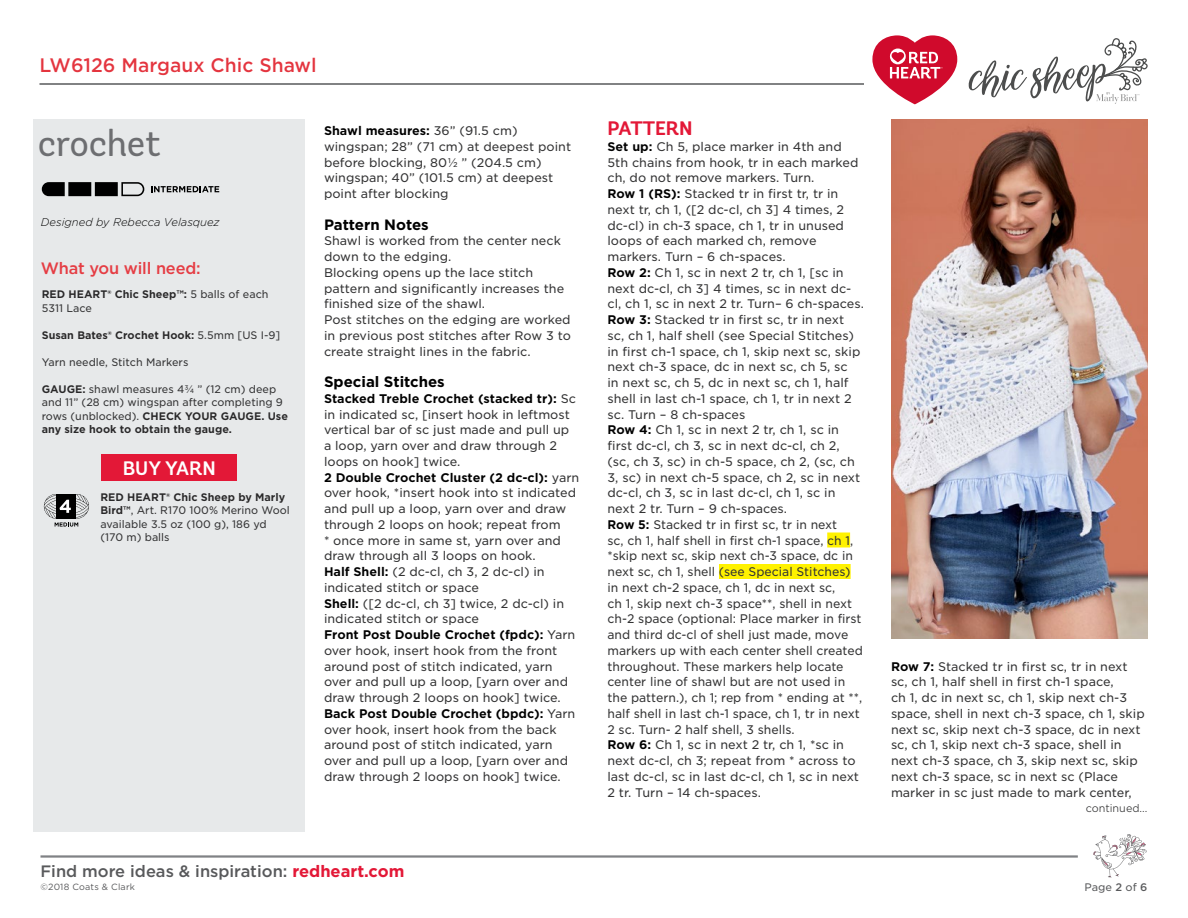
<style>
.page{position:relative;width:1188px;height:918px;background:#fff}
.page>*{position:absolute;margin:0;border:0;box-sizing:border-box;transform-origin:0 0}
.Crochet_Or_Knit{font:37.5px "Andes Rounded";letter-spacing:-.01em;color:#6d6e71}
.t1{font:700 19.5px "Andes Rounded";color:#e31837}
.Buy_Yarn{font:600 19.5px "Andes Rounded";color:#fff}
._2nd_Page_Jump_Text{font:500 18.75px "Gotham S Sm";color:#e4353f}
.t2{font:500 16.5px "Gotham";color:#58595b}
.What_You_Will_Need_H{font:500 16.5px "Gotham";letter-spacing:-.01em;color:#e53d44}
.Main_Body_Text{font:700 15px "Gotham";color:#000}
.Main_Body_Text-2{font:12px/15.8px "Gotham S Sm";color:#333334}
.Designed_By{font:italic 300 11.25px "Gotham Rounded";color:#000}
.What_You_Need_Body_T{font:10.5px/13.5px "Gotham S Sm";color:#333334}
.What_You_Need_Body_T-2{font:700 10.5px/13.5px "Gotham S Sm";color:#292829}
.Continued_On_Next_Pa{font:300 10.5px "Gotham S Sm";color:#333334}
.t3{font:10.5px "Gotham S Sm";color:#58595b}
.t4{font:9px "Gotham";letter-spacing:.02em;color:#58595b}
.s1{font-weight:400;color:#333334}
.s2{font-weight:700;color:#292829}
.s3{font-weight:700;color:#000}
.s4{font-weight:700;color:#e31837}
.s5{font-weight:500}
</style>
<div class="page">
<hr style="left:40px;top:855px;width:1038px;height:3px;background:#808285">
<svg style="left:1093px;top:834px;width:54px;height:43px"></svg>
<div style="left:33px;top:119px;width:272px;height:712px;background:#e7e9ea"></div>
<div style="left:827px;top:532px;width:23px;height:16px;background:#fff200"></div>
<div style="left:719px;top:564px;width:132px;height:15px;background:#fff200"></div>
<hr style="left:39px;top:83px;width:825px;height:2px;background:#58595b">
<svg style="left:151px;top:186px;width:68px;height:6px"></svg>
<svg style="left:42px;top:182px;width:103px;height:15px"></svg>
<div style="left:102px;top:454px;width:135px;height:27px;background:#e31837"></div>
<svg style="left:44px;top:494px;width:45px;height:33px"></svg>
<svg style="left:872px;top:35px;width:85px;height:69px"></svg>
<svg style="left:969px;top:38px;width:179px;height:66px"></svg>
<img style="left:891px;top:119px;width:257px;height:520px">
<p class="_2nd_Page_Jump_Text" style="left:39px;top:52px;width:279px">LW6126 Margaux Chic Shawl</p>
<p class="Crochet_Or_Knit" style="left:38px;top:120px;width:124px">crochet</p>
<p class="Designed_By" style="left:41px;top:214px;width:180px">Designed by Rebecca Velasquez</p>
<p class="What_You_Will_Need_H" style="left:41px;top:258px;width:161px">What you will need:</p>
<p class="What_You_Need_Body_T-2" style="left:42px;top:287px;width:228px">RED HEART® Chic Sheep™: <span class="s1">5 balls of each<br>5311 Lace</span></p>
<p class="What_You_Need_Body_T-2" style="left:42px;top:328px;width:240px">Susan Bates® Crochet Hook: <span class="s1">5.5mm [US I-9]</span></p>
<p class="What_You_Need_Body_T" style="left:42px;top:355px;width:148px">Yarn needle, Stitch Markers</p>
<p class="What_You_Need_Body_T" style="left:42px;top:382px;width:248px"><span class="s2">GAUGE:</span> shawl measures 4¾ ” (12 cm) deep and 11” (28 cm) wingspan after completing 9 rows (unblocked). <span class="s2">CHECK YOUR GAUGE. Use any size hook to obtain the gauge.</span></p>
<p class="Buy_Yarn" style="left:123px;top:456px;width:94px">BUY YARN</p>
<p class="What_You_Need_Body_T" style="left:100px;top:490px;width:191px"><span class="s2">RED HEART® Chic Sheep by Marly<br>Bird™</span>, Art. R170 100% Merino Wool available 3.5 oz (100 g), 186 yd (170 m) balls</p>
<p class="Main_Body_Text-2" style="left:324px;top:122px;width:249px"><span class="s3">Shawl measures:</span> 36” (91.5 cm) wingspan; 28” (71 cm) at deepest point before blocking, 80½ ” (204.5 cm) wingspan; 40” (101.5 cm) at deepest point after blocking</p>
<p class="Main_Body_Text" style="left:324px;top:214px;width:106px">Pattern Notes</p>
<p class="Main_Body_Text-2" style="left:324px;top:233px;width:238px">Shawl is worked from the center neck down to the edging.</p>
<p class="Main_Body_Text-2" style="left:324px;top:264px;width:242px">Blocking opens up the lace stitch pattern and significantly increases the finished size of the shawl.</p>
<p class="Main_Body_Text-2" style="left:324px;top:311px;width:248px;text-align:justify">Post stitches on the edging are worked in previous post stitches after Row 3 to create straight lines in the fabric.</p>
<p class="Main_Body_Text" style="left:324px;top:372px;width:122px">Special Stitches</p>
<p class="Main_Body_Text-2" style="left:324px;top:390px;width:254px"><span class="s3">Stacked Treble Crochet (stacked tr):</span> Sc in indicated sc, [insert hook in leftmost vertical bar of sc just made and pull up a loop, yarn over and draw through 2 loops on hook] twice.</p>
<p class="Main_Body_Text-2" style="left:324px;top:469px;width:257px"><span class="s3">2 Double Crochet Cluster (2 dc-cl):</span> yarn over hook, *insert hook into st indicated and pull up a loop, yarn over and draw through 2 loops on hook; repeat from<br>* once more in same st, yarn over and draw through all 3 loops on hook.</p>
<p class="Main_Body_Text-2" style="left:324px;top:563px;width:222px"><span class="s3">Half Shell:</span> (2 dc-cl, ch 3, 2 dc-cl) in indicated stitch or space</p>
<p class="Main_Body_Text-2" style="left:324px;top:595px;width:242px"><span class="s3">Shell:</span> ([2 dc-cl, ch 3] twice, 2 dc-cl) in indicated stitch or space</p>
<p class="Main_Body_Text-2" style="left:324px;top:626px;width:253px"><span class="s3">Front Post Double Crochet (fpdc):</span> Yarn over hook, insert hook from the front around post of stitch indicated, yarn over and pull up a loop, [yarn over and draw through 2 loops on hook] twice.</p>
<p class="Main_Body_Text-2" style="left:324px;top:705px;width:253px"><span class="s3">Back Post Double Crochet (bpdc):</span> Yarn over hook, insert hook from the back around post of stitch indicated, yarn over and pull up a loop, [yarn over and draw through 2 loops on hook] twice.</p>
<p class="t1" style="left:608px;top:116px;width:86px">PATTERN</p>
<p class="Main_Body_Text-2" style="left:608px;top:138px;width:252px"><span class="s3">Set up:</span> Ch 5, place marker in 4th and<br>5th chains from hook, tr in each marked ch, do not remove markers. Turn.</p>
<p class="Main_Body_Text-2" style="left:608px;top:185px;width:238px"><span class="s3">Row 1 (RS):</span> Stacked tr in first tr, tr in next tr, ch 1, ([2 dc-cl, ch 3] 4 times, 2 dc-cl) in ch-3 space, ch 1, tr in unused loops of each marked ch, remove markers. Turn – 6 ch-spaces.</p>
<p class="Main_Body_Text-2" style="left:608px;top:264px;width:258px"><span class="s3">Row 2:</span> Ch 1, sc in next 2 tr, ch 1, [sc in next dc-cl, ch 3] 4 times, sc in next dc&shy;cl, ch 1, sc in next 2 tr. Turn– 6 ch-spaces.</p>
<p class="Main_Body_Text-2" style="left:608px;top:311px;width:254px"><span class="s3">Row 3:</span> Stacked tr in first sc, tr in next sc, ch 1, half shell (see Special Stitches) in first ch-1 space, ch 1, skip next sc, skip next ch-3 space, dc in next sc, ch 5, sc in next sc, ch 5, dc in next sc, ch 1, half shell in last ch-1 space, ch 1, tr in next 2 sc. Turn – 8 ch-spaces</p>
<p class="Main_Body_Text-2" style="left:608px;top:422px;width:254px"><span class="s3">Row 4:</span> Ch 1, sc in next 2 tr, ch 1, sc in first dc-cl, ch 3, sc in next dc-cl, ch 2, (sc, ch 3, sc) in ch-5 space, ch 2, (sc, ch 3, sc) in next ch-5 space, ch 2, sc in next dc-cl, ch 3, sc in last dc-cl, ch 1, sc in next 2 tr. Turn – 9 ch-spaces.</p>
<p class="Main_Body_Text-2" style="left:608px;top:516px;width:257px"><span class="s3">Row 5:</span> Stacked tr in first sc, tr in next<br>sc, ch 1, half shell in first ch-1 space, ch 1, *skip next sc, skip next ch-3 space, dc in next sc, ch 1, shell (see Special Stitches) in next ch-2 space, ch 1, dc in next sc,<br>ch 1, skip next ch-3 space**, shell in next ch-2 space (optional: Place marker in first and third dc-cl of shell just made, move markers up with each center shell created throughout. These markers help locate center line of shawl but are not used in the pattern.), ch 1; rep from * ending at **, half shell in last ch-1 space, ch 1, tr in next 2 sc. Turn- 2 half shell, 3 shells.</p>
<p class="Main_Body_Text-2" style="left:608px;top:737px;width:253px"><span class="s3">Row 6:</span> Ch 1, sc in next 2 tr, ch 1, *sc in next dc-cl, ch 3; repeat from * across to last dc-cl, sc in last dc-cl, ch 1, sc in next 2 tr. Turn – 14 ch-spaces.</p>
<p class="Main_Body_Text-2" style="left:891px;top:658px;width:255px"><span class="s3">Row 7:</span> Stacked tr in first sc, tr in next sc, ch 1, half shell in first ch-1 space,<br>ch 1, dc in next sc, ch 1, skip next ch-3 space, shell in next ch-3 space, ch 1, skip next sc, skip next ch-3 space, dc in next sc, ch 1, skip next ch-3 space, shell in next ch-3 space, ch 3, skip next sc, skip next ch-3 space, sc in next sc (Place marker in sc just made to mark center,</p>
<p class="Continued_On_Next_Pa" style="left:1086px;top:801px;width:63px">continued...</p>
<h3 class="t2" style="left:40px;top:860px;width:365px">Find more ideas &amp; inspiration: <span class="s4">redheart.com</span></h3>
<p class="t4" style="left:40px;top:882px;width:96px">©2018 Coats &amp; Clark</p>
<p class="t3" style="left:1085px;top:880px;width:65px">Page <span class="s5">2</span> of <span class="s5">6</span></p>
</div>
